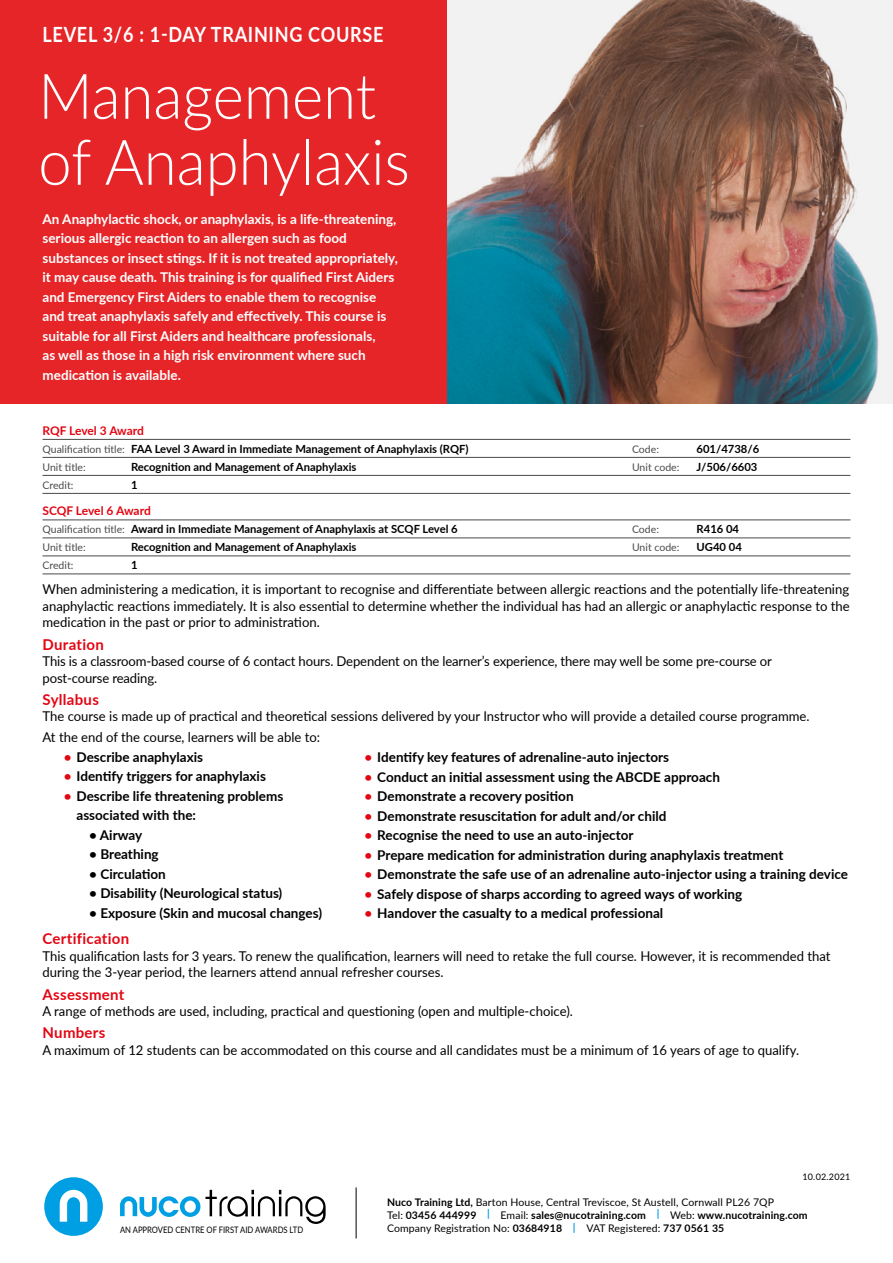
<style>
.page{position:relative;width:893px;height:1263px;background:#fff}
.page>*{position:absolute;margin:0;border:0;box-sizing:border-box;transform-origin:0 0}
.t1{font:300 63px/66px "Lato";color:#fff;scale:.95 1}
.t2{font:700 21px "Lato";letter-spacing:.04em;color:#fff;scale:.86 1}
.t3{font:700 15px "Lato";letter-spacing:.02em;color:#e30613}
.t4{font:13.5px/16.5px "Lato";color:#000}
.t5{font:700 13.5px/19.5px "Lato";color:#000}
.t6{font:700 13.5px/19.5px "Lato";color:#fff}
.t7{font:700 12px "Lato";letter-spacing:-.015em;color:#e30613}
.t8{font:700 11.25px "Lato";color:#000}
.t9{font:10.5px/13.2px "Lato";letter-spacing:.01em;color:#000}
.t10{font:10.5px "Lato";color:#4a4a49}
.t11{font:9px "Lato";letter-spacing:.025em;color:#000}
.t12{font:8.85px "Lato";color:#000;scale:.86 1}
.s1{font-weight:400;font-size:10.5px;color:#4a4a49}
.s2{color:#e30613}
.s3{font-weight:700}
.s4{font-weight:700;color:#009fe3}
</style>
<div class="page">
<svg style="left:120px;top:1190px;width:206px;height:34px"></svg>
<svg style="left:44px;top:1177px;width:59px;height:59px"></svg>
<hr style="left:356px;top:1187px;width:1px;height:51px;background:#000">
<hr style="left:43px;top:439px;width:807px;height:1px;background:#4a4a49">
<hr style="left:43px;top:457px;width:807px;height:1px;background:#4a4a49">
<hr style="left:43px;top:475px;width:807px;height:1px;background:#4a4a49">
<hr style="left:43px;top:493px;width:807px;height:1px;background:#4a4a49">
<hr style="left:43px;top:520px;width:807px;height:1px;background:#4a4a49">
<hr style="left:43px;top:538px;width:807px;height:1px;background:#4a4a49">
<hr style="left:43px;top:556px;width:807px;height:1px;background:#4a4a49">
<hr style="left:43px;top:574px;width:807px;height:1px;background:#4a4a49">
<img style="left:446px;top:0;width:447px;height:404px">
<div style="left:0;top:0;width:446px;height:404px;background:#e52528"></div>
<h2 class="t2" style="left:43px;top:19px;width:398px">LEVEL 3/6 : 1-DAY TRAINING COURSE</h2>
<h1 class="t1" style="left:38px;top:61px;width:393px">Management of Anaphylaxis</h1>
<p class="t6" style="left:43px;top:208px;width:357px">An Anaphylactic shock, or anaphylaxis, is a life-threatening, serious allergic reaction to an allergen such as food substances or insect stings. If it is not treated appropriately, it may cause death. This training is for qualified First Aiders and Emergency First Aiders to enable them to recognise and treat anaphylaxis safely and effectively. This course is suitable for all First Aiders and healthcare professionals,<br>as well as those in a high risk environment where such medication is available.</p>
<p class="t7" style="left:43px;top:422px;width:103px">RQF Level 3 Award</p>
<p class="t8" style="left:43px;top:440px;width:428px"><span class="s1">Qualification title:</span> FAA Level 3 Award in Immediate Management of Anaphylaxis (RQF)</p>
<p class="t10" style="left:632px;top:442px;width:28px">Code:</p>
<p class="t8" style="left:697px;top:440px;width:64px">601/4738/6</p>
<p class="t10" style="left:43px;top:460px;width:45px">Unit title:</p>
<p class="t8" style="left:131px;top:458px;width:227px">Recognition and Management of Anaphylaxis</p>
<p class="t10" style="left:632px;top:460px;width:49px">Unit code:</p>
<p class="t8" style="left:697px;top:458px;width:62px">J/506/6603</p>
<p class="t10" style="left:43px;top:478px;width:32px">Credit:</p>
<p class="t8" style="left:131px;top:476px;width:8px">1</p>
<p class="t7" style="left:43px;top:502px;width:110px">SCQF Level 6 Award</p>
<p class="t8" style="left:43px;top:521px;width:417px"><span class="s1">Qualification title:</span> Award in Immediate Management of Anaphylaxis at SCQF Level 6</p>
<p class="t10" style="left:632px;top:522px;width:28px">Code:</p>
<p class="t8" style="left:697px;top:521px;width:44px">R416 04</p>
<p class="t10" style="left:43px;top:540px;width:45px">Unit title:</p>
<p class="t8" style="left:131px;top:539px;width:227px">Recognition and Management of Anaphylaxis</p>
<p class="t10" style="left:632px;top:540px;width:49px">Unit code:</p>
<p class="t8" style="left:697px;top:539px;width:47px">UG40 04</p>
<p class="t10" style="left:43px;top:558px;width:32px">Credit:</p>
<p class="t8" style="left:131px;top:557px;width:8px">1</p>
<p class="t4" style="left:43px;top:581px;width:809px;text-align:justify">When administering a medication, it is important to recognise and differentiate between allergic reactions and the potentially life-threatening anaphylactic reactions immediately. It is also essential to determine whether the individual has had an allergic or anaphylactic response to the medication in the past or prior to administration.</p>
<p class="t3" style="left:43px;top:633px;width:63px">Duration</p>
<p class="t4" style="left:43px;top:652px;width:731px">This is a classroom-based course of 6 contact hours. Dependent on the learner’s experience, there may well be some pre-course or post-course reading.</p>
<p class="t3" style="left:43px;top:688px;width:58px">Syllabus</p>
<p class="t4" style="left:43px;top:706px;width:768px;line-height:20.7px">The course is made up of practical and theoretical sessions delivered by your Instructor who will provide a detailed course programme.<br>At the end of the course, learners will be able to:</p>
<p class="t5" style="left:64px;top:746px;width:141px"><span class="s2">•</span> Describe anaphylaxis</p>
<p class="t5" style="left:64px;top:766px;width:204px"><span class="s2">•</span> Identify triggers for anaphylaxis</p>
<p class="t5" style="left:77px;top:785px;width:208px;text-indent:-13px"><span class="s2">•</span> Describe life threatening problems associated with the:</p>
<p class="t5" style="left:89px;top:824px;width:55px">• Airway</p>
<p class="t5" style="left:89px;top:844px;width:71px">• Breathing</p>
<p class="t5" style="left:89px;top:863px;width:78px">• Circulation</p>
<p class="t5" style="left:89px;top:883px;width:195px">• Disability (Neurological status)</p>
<p class="t5" style="left:89px;top:902px;width:234px">• Exposure (Skin and mucosal changes)</p>
<p class="t3" style="left:43px;top:928px;width:88px">Certification</p>
<p class="t4" style="left:43px;top:947px;width:790px">This qualification lasts for 3 years. To renew the qualification, learners will need to retake the full course. However, it is recommended that during the 3-year period, the learners attend annual refresher courses.</p>
<p class="t3" style="left:43px;top:983px;width:83px">Assessment</p>
<p class="t4" style="left:43px;top:1002px;width:532px">A range of methods are used, including, practical and questioning (open and multiple-choice).</p>
<p class="t3" style="left:43px;top:1022px;width:64px">Numbers</p>
<p class="t4" style="left:43px;top:1041px;width:758px">A maximum of 12 students can be accommodated on this course and all candidates must be a minimum of 16 years of age to qualify.</p>
<p class="t5" style="left:365px;top:747px;width:306px"><span class="s2">•</span> Identify key features of adrenaline-auto injectors</p>
<p class="t5" style="left:365px;top:766px;width:357px"><span class="s2">•</span> Conduct an initial assessment using the ABCDE approach</p>
<p class="t5" style="left:365px;top:786px;width:211px"><span class="s2">•</span> Demonstrate a recovery position</p>
<p class="t5" style="left:365px;top:805px;width:303px"><span class="s2">•</span> Demonstrate resuscitation for adult and/or child</p>
<p class="t5" style="left:365px;top:825px;width:270px"><span class="s2">•</span> Recognise the need to use an auto-injector</p>
<p class="t5" style="left:365px;top:844px;width:420px"><span class="s2">•</span> Prepare medication for administration during anaphylaxis treatment</p>
<p class="t5" style="left:365px;top:864px;width:485px"><span class="s2">•</span> Demonstrate the safe use of an adrenaline auto-injector using a training device</p>
<p class="t5" style="left:365px;top:883px;width:379px"><span class="s2">•</span> Safely dispose of sharps according to agreed ways of working</p>
<p class="t5" style="left:365px;top:903px;width:300px"><span class="s2">•</span> Handover the casualty to a medical professional</p>
<p class="t11" style="left:802px;top:1170px;width:50px">10.02.2021</p>
<p class="t9" style="left:387px;top:1195px;width:422px"><span class="s3">Nuco Training Ltd,</span> Barton House, Central Treviscoe, St Austell, Cornwall PL26 7QP<br>Tel: <span class="s3">03456 444999</span> <span class="s4">|</span> Email: <span class="s3">sales@nucotraining.com</span> <span class="s4">|</span> Web: <span class="s3">www.nucotraining.com<br></span>Company Registration No: <span class="s3">03684918</span> <span class="s4">|</span></p>
<p class="t12" style="left:120px;top:1223px;width:214px">AN APPROVED CENTRE OF FIRST AID AWARDS LTD</p>
<p class="t9" style="left:586px;top:1221px;width:139px">VAT Registered: <span class="s3">737 0561 35</span></p>
</div>
